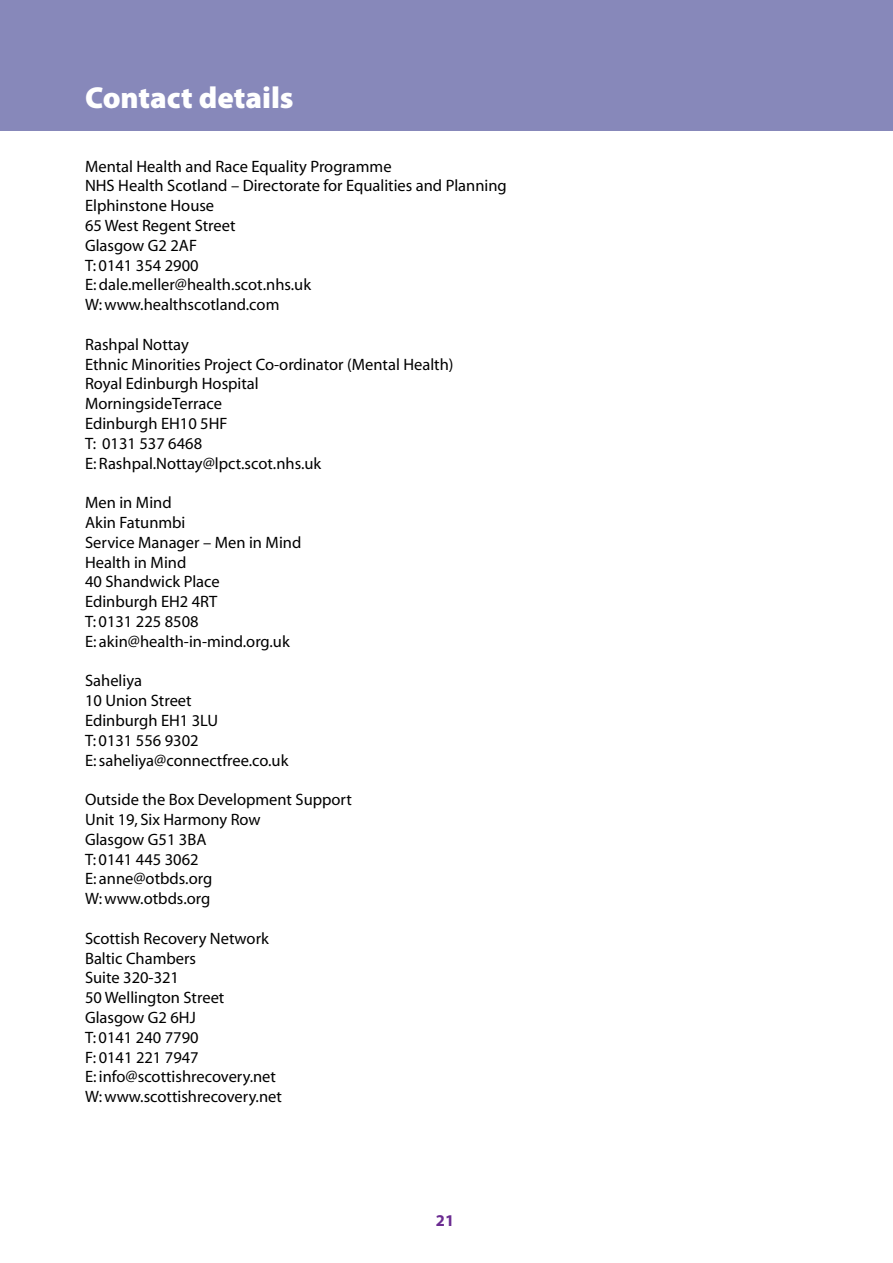
<style>
.page{position:relative;width:893px;height:1263px;background:#fff}
.page>*{position:absolute;margin:0;border:0;box-sizing:border-box;transform-origin:0 0}
.t1{font:900 30.45px "Myriad Pro";color:#fff}
.t2{font:16.5px/19.8px "Myriad";color:#000}
.t3{font:700 16.5px "Myriad";color:#6b2c91}
</style>
<div class="page">
<div style="left:0;top:0;width:893px;height:130px;background:#8788ba"></div>
<h1 class="t1" style="left:85px;top:77px;width:210px">Contact details</h1>
<p class="t2" style="left:85px;top:157px;width:423px">Mental Health and Race Equality Programme<br>NHS Health Scotland – Directorate for Equalities and Planning<br>Elphinstone House<br>65 West Regent Street<br>Glasgow G2 2AF<br>T: 0141 354 2900<br>E: dale.meller@health.scot.nhs.uk<br>W: www.healthscotland.com</p>
<p class="t2" style="left:85px;top:335px;width:370px">Rashpal Nottay<br>Ethnic Minorities Project Co-ordinator (Mental Health)<br>Royal Edinburgh Hospital<br>MorningsideTerrace<br>Edinburgh EH10 5HF<br>T: 0131 537 6468<br>E: Rashpal.Nottay@lpct.scot.nhs.uk</p>
<p class="t2" style="left:85px;top:493px;width:218px">Men in Mind<br>Akin Fatunmbi<br>Service Manager – Men in Mind<br>Health in Mind<br>40 Shandwick Place<br>Edinburgh EH2 4RT<br>T: 0131 225 8508<br>E: akin@health-in-mind.org.uk</p>
<p class="t2" style="left:85px;top:672px;width:205px">Saheliya<br>10 Union Street<br>Edinburgh EH1 3LU<br>T: 0131 556 9302<br>E: saheliya@connectfree.co.uk</p>
<p class="t2" style="left:85px;top:790px;width:268px">Outside the Box Development Support<br>Unit 19, Six Harmony Row<br>Glasgow G51 3BA<br>T: 0141 445 3062<br>E: anne@otbds.org<br>W: www.otbds.org</p>
<p class="t2" style="left:85px;top:929px;width:198px">Scottish Recovery Network<br>Baltic Chambers<br>Suite 320-321<br>50 Wellington Street<br>Glasgow G2 6HJ<br>T: 0141 240 7790<br>F: 0141 221 7947<br>E: info@scottishrecovery.net<br>W: www.scottishrecovery.net</p>
<p class="t3" style="left:436px;top:1212px;width:20px">21</p>
</div>
